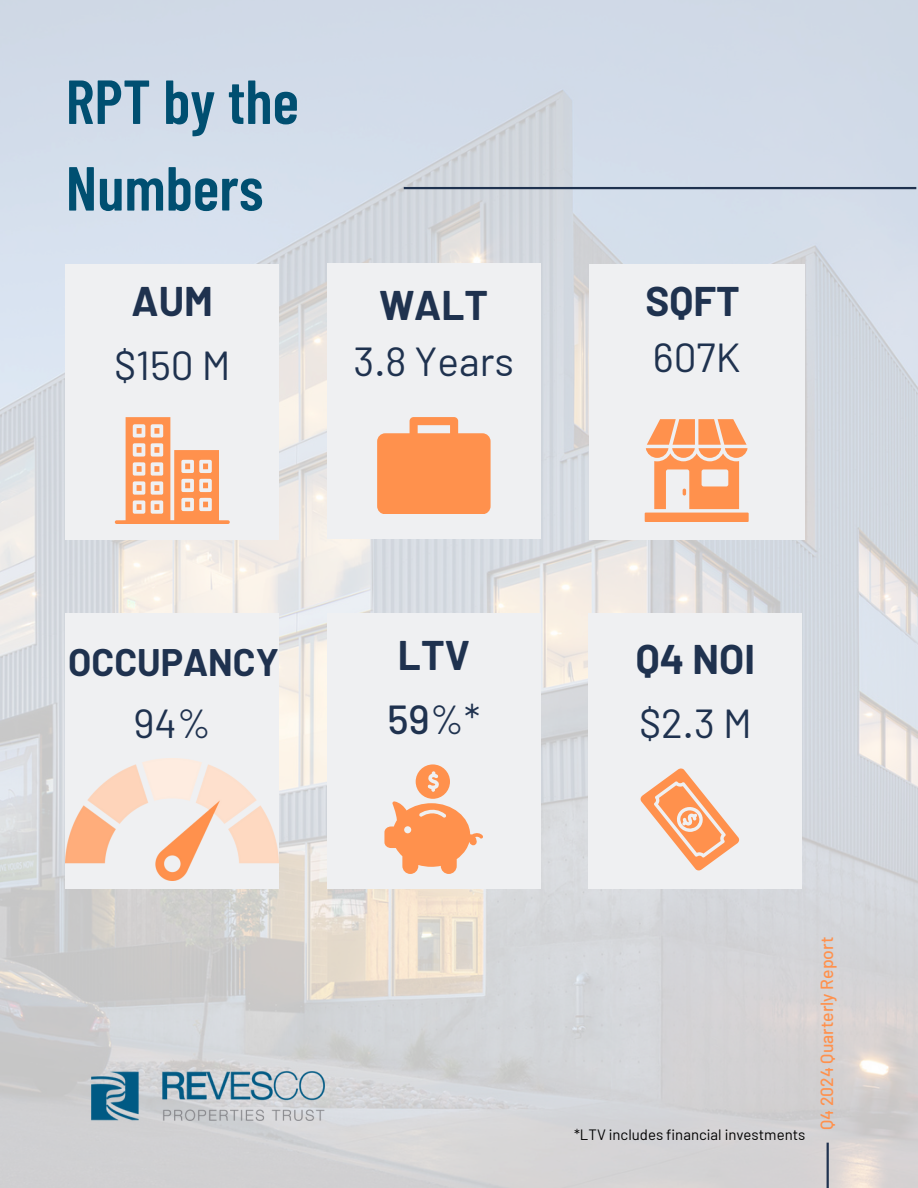
<style>
.page{position:relative;width:918px;height:1188px;background:#fff}
.page>*{position:absolute;margin:0;border:0;box-sizing:border-box;transform-origin:0 0}
.t1{font:600 62.1px/86.7px "Barlow Condensed";color:#004f71}
.t2{font:40.5px/64.2px "Barlow";color:#1f324f;text-align:center}
.t3{font:700 40.5px/56.2px "Barlow";color:#1f324f}
.t4{font:700 37.5px "Barlow";color:#1f324f}
.t5{font:500 17.55px "Barlow";color:#ff914d}
.t6{font:15px "Barlow";color:#000}
.s1{font-weight:700}
.s2{font-weight:400}
.s3{font-weight:500}
</style>
<div class="page">
<img style="left:0;top:0;width:918px;height:1188px">
<hr style="left:827px;top:1143px;width:2px;height:45px;background:#1f324f">
<img style="left:92px;top:1072px;width:233px;height:48px">
<div style="left:66px;top:613px;width:213px;height:276px;background:#eff0f2"></div>
<img style="left:66px;top:759px;width:212px;height:121px">
<div style="left:66px;top:264px;width:213px;height:275px;background:#eff0f2"></div>
<svg style="left:115px;top:417px;width:115px;height:107px"></svg>
<div style="left:327px;top:264px;width:214px;height:275px;background:#eff0f2"></div>
<svg style="left:377px;top:417px;width:114px;height:97px;background:#fc9d62"></svg>
<div style="left:589px;top:264px;width:215px;height:275px;background:#eff0f2"></div>
<svg style="left:645px;top:419px;width:103px;height:103px"></svg>
<div style="left:327px;top:613px;width:214px;height:276px;background:#eff0f2"></div>
<svg style="left:384px;top:764px;width:99px;height:110px"></svg>
<div style="left:589px;top:613px;width:213px;height:276px;background:#eff0f2"></div>
<svg style="left:640px;top:768px;width:99px;height:102px"></svg>
<hr style="left:404px;top:187px;width:512px;height:2px;background:#1f324f">
<h1 class="t1" style="left:66px;top:56px;width:235px">RPT by the<br>Numbers</h1>
<h3 class="t2" style="left:114px;top:268px;width:118px"><span class="s1">AUM </span>$150 M</h3>
<p class="t2" style="left:354px;top:275px;width:162px;line-height:56.2px"><span class="s1">WALT<br></span>3.8 Years</p>
<h4 class="t3" style="left:645px;top:271px;width:97px">SQFT<br><span class="s2">607K</span></h4>
<p class="t4" style="left:68px;top:638px;width:212px">OCCUPANCY</p>
<h3 class="t3" style="left:387px;top:622px;width:94px;line-height:64.2px">LTV<br><span class="s3">59</span><span class="s2">%*</span></h3>
<p class="t3" style="left:636px;top:629px;width:121px">Q4 NOI</p>
<h2 class="t2" style="left:133px;top:689px;width:79px">94%</h2>
<p class="t2" style="left:639px;top:689px;width:114px">$2.3 M</p>
<p class="t6" style="left:574px;top:1125px;width:233px">*LTV includes financial investments</p>
<p class="t5" style="left:816px;top:1130px;width:195px;rotate:-90deg">Q4 2024 Quarterly Report</p>
</div>
